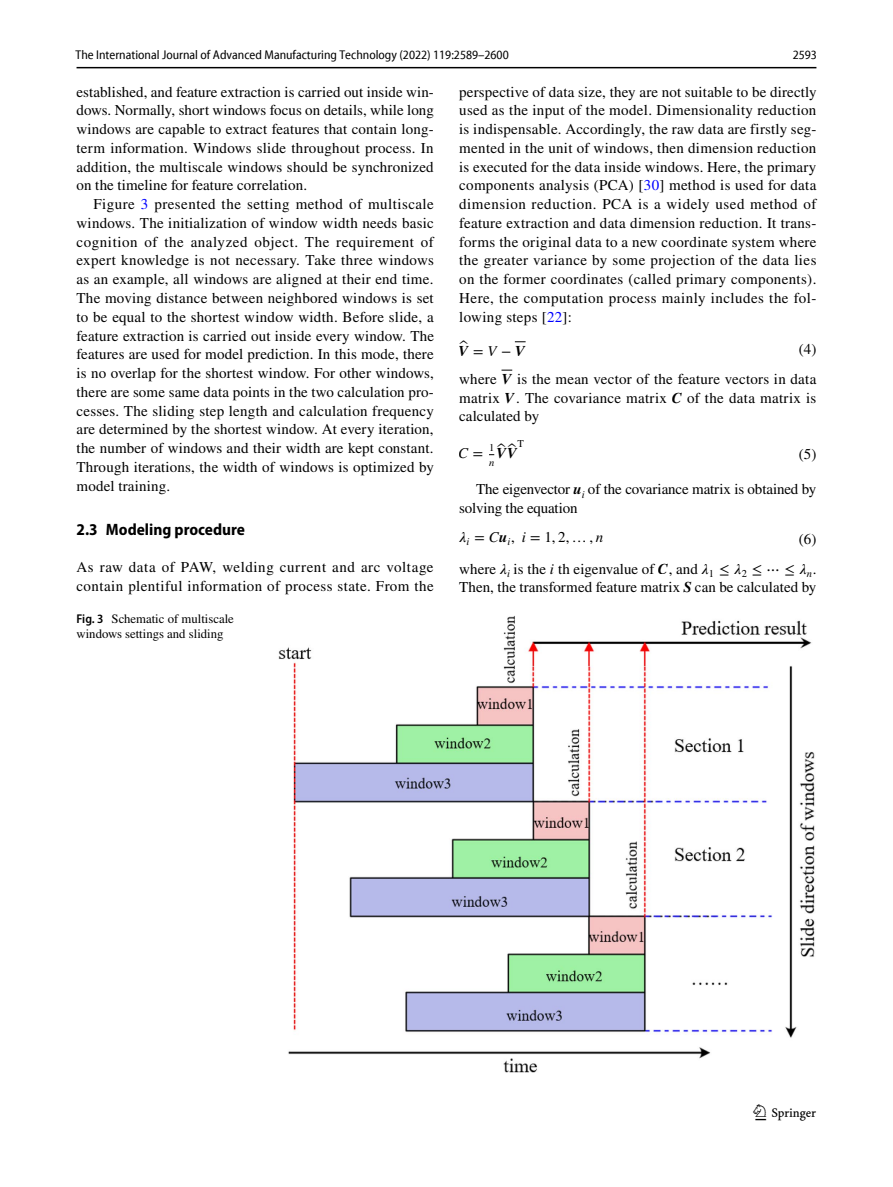
<style>
.page{position:relative;width:893px;height:1187px;background:#fff}
.page>*{position:absolute;margin:0;border:0;box-sizing:border-box;transform-origin:0 0}
.t1{font:22.5px "Springnew Regular 3";color:#000}
.t2{font:700 semi-condensed 16.5px "Myriad Pro";color:#000}
.t3{font:15px/18.8px "STIX";letter-spacing:.01em;color:#000;text-align:justify}
.t4{font:15px/18.8px "STIX";letter-spacing:.03em;color:#000}
.t5{font:15px/18.8px "STIX";letter-spacing:-.01em;color:#000}
.t6{font:15px "STIX General Regular 8";color:#000}
.t7{font:15px "STIX General Bold Italic 5";color:#000}
.t8{font:15px "STIX General Bold Italic 6";color:#000}
.t9{font:15px "STIX General Italic 11";color:#000}
.t10{font:semi-condensed 12.75px "Myriad Pro Unic";color:#000}
.t11{font:12.75px/15px "STIX";color:#000}
.t12{font:10.5px "STIX General Regular 7";color:#000}
.t13{font:10.5px "STIX General Italic 11";color:#000}
.t14{font:10.5px "STIX Math Regular 5";color:#000}
.s1{color:#00f}
.s2{font-family:"Myriad Pro";font-weight:600;font-stretch:semi-condensed}
.s3{font-family:"STIX Math Regular 4"}
.s4{font-family:"STIX General Italic 10"}
.s5{font-family:"STIX General Bold Italic 7"}
.s6{font-family:"STIX General Bold Italic 9"}
.s7{font-family:"STIX General Bold Italic 10"}
.s8{font-family:"STIX Math Regular 5"}
.s9{font-family:"STIX General Bold Italic 11"}
.s10{font-family:"STIX Math Italic 11"}
.s11{font-family:"STIX Math Regular 6"}
.s12{font-family:"STIX General Italic 12"}
.s13{font-family:"STIX General Bold Italic 8"}
.s14{font-family:"STIX Math Italic 12"}
.s15{font-family:"STIX General Italic 8"}
.s16{font-family:"STIX General Bold Italic 3"}
.s17{font-family:"STIX Math Italic 8"}
.s18{font-family:"STIX Math Calligraphy"}
.s19{font-family:"STIX Math Script"}
.s20{font-family:"STIX General Bold Italic 4"}
</style>
<div class="page">
<hr style="left:77px;top:67px;width:739px;height:1px;background:#000">
<img style="left:278px;top:615px;width:537px;height:458px">
<p class="t10" style="left:76px;top:50px;width:435px">The International Journal of Advanced Manufacturing Technology (2022) 119:2589–2600</p>
<p class="t10" style="left:793px;top:50px;width:26px">2593</p>
<p class="t3" style="left:77px;top:83px;width:359px">established, and feature extraction is carried out inside win&shy;dows. Normally, short windows focus on details, while long windows are capable to extract features that contain long&shy;term information. Windows slide throughout process. In addition, the multiscale windows should be synchronized on the timeline for feature correlation.</p>
<p class="t3" style="left:77px;top:196px;width:359px;text-indent:17px">Figure <span class="s1">3</span> presented the setting method of multiscale windows. The initialization of window width needs basic cognition of the analyzed object. The requirement of expert knowledge is not necessary. Take three windows as an example, all windows are aligned at their end time.<br>The moving distance between neighbored windows is set to be equal to the shortest window width. Before slide, a feature extraction is carried out inside every window. The features are used for model prediction. In this mode, there is no overlap for the shortest window. For other windows, there are some same data points in the two calculation pro&shy;cesses. The sliding step length and calculation frequency are determined by the shortest window. At every iteration, the number of windows and their width are kept constant.<br>Through iterations, the width of windows is optimized by model training.</p>
<p class="t2" style="left:77px;top:520px;width:170px">2.3 Modeling procedure</p>
<p class="t4" style="left:77px;top:559px;width:359px">As raw data of PAW, welding current and arc voltage contain plentiful information of process state. From the</p>
<p class="t11" style="left:77px;top:612px;width:159px"><span class="s2">Fig. 3</span> Schematic of multiscale windows settings and sliding</p>
<p class="t3" style="left:459px;top:83px;width:359px">perspective of data size, they are not suitable to be directly used as the input of the model. Dimensionality reduction is indispensable. Accordingly, the raw data are firstly seg&shy;mented in the unit of windows, then dimension reduction is executed for the data inside windows. Here, the primary components analysis (PCA) [<span class="s1">30</span>] method is used for data dimension reduction. PCA is a widely used method of feature extraction and data dimension reduction. It trans&shy;forms the original data to a new coordinate system where the greater variance by some projection of the data lies on the former coordinates (called primary components).<br>Here, the computation process mainly includes the fol&shy;lowing steps [<span class="s1">22</span>]:</p>
<p class="t7" style="left:458px;top:341px;width:68px">V<sup>̂</sup><span class="s3">=</span><span class="s4">V</span><span class="s3">−</span>V</p>
<p class="t3" style="left:799px;top:340px;width:19px">(4)</p>
<p class="t3" style="left:459px;top:370px;width:359px">where <span class="s5">V</span> is the mean vector of the feature vectors in data matrix <span class="s6">V</span>. The covariance matrix <span class="s7">C</span> of the data matrix is calculated by</p>
<p class="t8" style="left:496px;top:444px;width:22px">V<sup>̂</sup> V<sup>̂</sup></p>
<p class="t14" style="left:517px;top:440px;width:8px">T</p>
<p class="t12" style="left:489px;top:444px;width:7px">1</p>
<p class="t13" style="left:489px;top:458px;width:7px">n</p>
<p class="t9" style="left:458px;top:448px;width:26px">C <span class="s8">=</span></p>
<p class="t3" style="left:799px;top:445px;width:19px">(5)</p>
<p class="t5" style="left:459px;top:480px;width:359px;text-indent:17px">The eigenvector <span class="s9">u</span><sub>i</sub> of the covariance matrix is obtained by solving the equation</p>
<p class="t6" style="left:458px;top:531px;width:146px"><span class="s10">𝜆</span><sub>i</sub> <span class="s11">=</span> <span class="s12">C</span><span class="s13">u</span><sub>i</sub>, <span class="s12">i</span> <span class="s11">=</span> 1,2,<span class="s11">…</span>,<span class="s12">n</span></p>
<p class="t3" style="left:799px;top:530px;width:19px">(6)</p>
<p class="t3" style="left:459px;top:560px;width:359px">where <span class="s14">𝜆</span><sub>i</sub> is the <span class="s15">i</span> th eigenvalue of <span class="s16">C</span>, and <span class="s17">𝜆</span><sub>1</sub> <span class="s18">≤</span> <span class="s17">𝜆</span><sub>2</sub> <span class="s18">≤</span> <span class="s19">⋯</span> <span class="s18">≤</span> <span class="s17">𝜆</span><sub>n</sub>.<br>Then, the transformed feature matrix <span class="s20">S</span> can be calculated by</p>
<h1 class="t1" style="left:755px;top:1104px;width:62px">1 3</h1>
</div>
